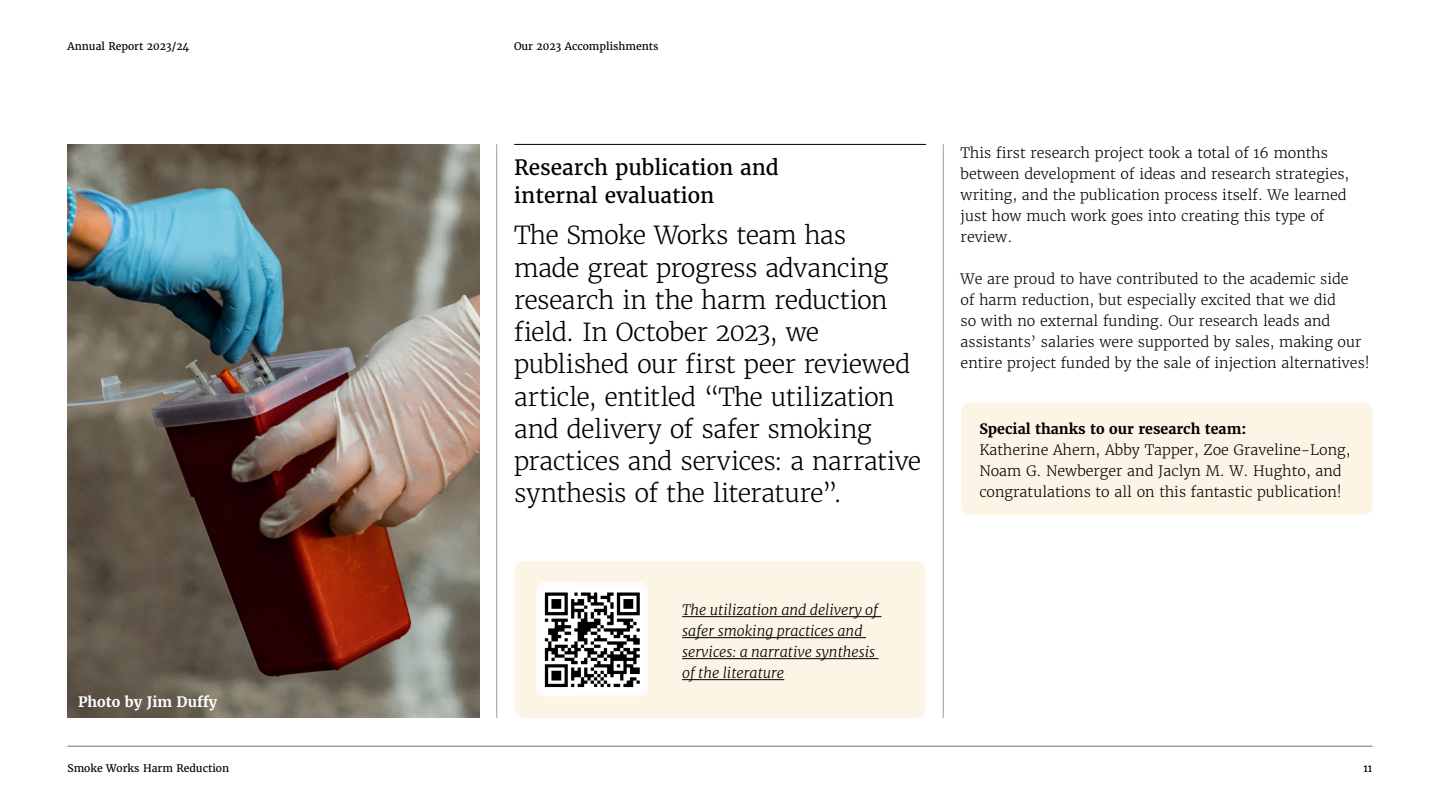
<style>
.page{position:relative;width:1440px;height:810px;background:#fff}
.page>*{position:absolute;margin:0;border:0;box-sizing:border-box;transform-origin:0 0}
.t1{font:300 24.75px/32.2px "Merriweather";letter-spacing:-.025em;color:#000}
.t2{font:21px/28.5px "Merriweather";color:#000}
.t3{font:300 14.25px/21px "Merriweather";color:#000}
.t4{font:italic 300 14.25px/21px "Merriweather";color:#000}
.t5{font:700 14.25px "Merriweather";color:#000}
.t6{font:700 14.25px "Merriweather";color:#fff}
.t7{font:10.5px "Merriweather";color:#000}
</style>
<div class="page">
<hr style="left:514px;top:144px;width:412px;height:1px;background:#000">
<div style="left:961px;top:402px;width:412px;height:113px;background:#fcf5e5;border-radius:9px"></div>
<img style="left:68px;top:144px;width:411px;height:574px">
<div style="left:515px;top:561px;width:411px;height:157px;background:#fcf5e5;border-radius:9px"></div>
<hr style="left:682px;top:616px;width:199px;height:1px;background:#000">
<hr style="left:682px;top:637px;width:184px;height:1px;background:#000">
<hr style="left:682px;top:658px;width:197px;height:1px;background:#000">
<hr style="left:682px;top:679px;width:102px;height:1px;background:#000">
<img style="left:536px;top:582px;width:112px;height:115px">
<hr style="left:943px;top:144px;width:1px;height:574px;background:#999">
<hr style="left:497px;top:144px;width:1px;height:574px;background:#999">
<hr style="left:68px;top:746px;width:1304px;height:1px;background:#757082">
<p class="t7" style="left:68px;top:39px;width:123px">Annual Report 2023/24</p>
<p class="t7" style="left:514px;top:39px;width:146px">Our 2023 Accomplishments</p>
<h2 class="t2" style="left:514px;top:153px;width:266px">Research publication and internal evaluation</h2>
<p class="t1" style="left:514px;top:220px;width:409px">The Smoke Works team has<br>made great progress advancing research in the harm reduction field. In October 2023, we published our first peer reviewed article, entitled “The utilization and delivery of safer smoking practices and services: a narrative synthesis of the literature”.</p>
<p class="t6" style="left:78px;top:693px;width:141px">Photo by Jim Duffy</p>
<p class="t4" style="left:682px;top:600px;width:197px">The utilization and delivery of safer smoking practices and services: a narrative synthesis of the literature</p>
<p class="t3" style="left:961px;top:143px;width:390px">This first research project took a total of 16 months between development of ideas and research strategies, writing, and the publication process itself. We learned just how much work goes into creating this type of review.</p>
<p class="t3" style="left:961px;top:269px;width:411px">We are proud to have contributed to the academic side<br>of harm reduction, but especially excited that we did<br>so with no external funding. Our research leads and assistants’ salaries were supported by sales, making our entire project funded by the sale of injection alternatives!</p>
<p class="t5" style="left:979px;top:420px;width:269px">Special thanks to our research team:</p>
<p class="t3" style="left:979px;top:440px;width:373px">Katherine Ahern, Abby Tapper, Zoe Graveline-Long,<br>Noam G. Newberger and Jaclyn M. W. Hughto, and congratulations to all on this fantastic publication!</p>
<p class="t7" style="left:68px;top:762px;width:163px">Smoke Works Harm Reduction</p>
<p class="t7" style="left:1363px;top:762px;width:11px">11</p>
</div>
